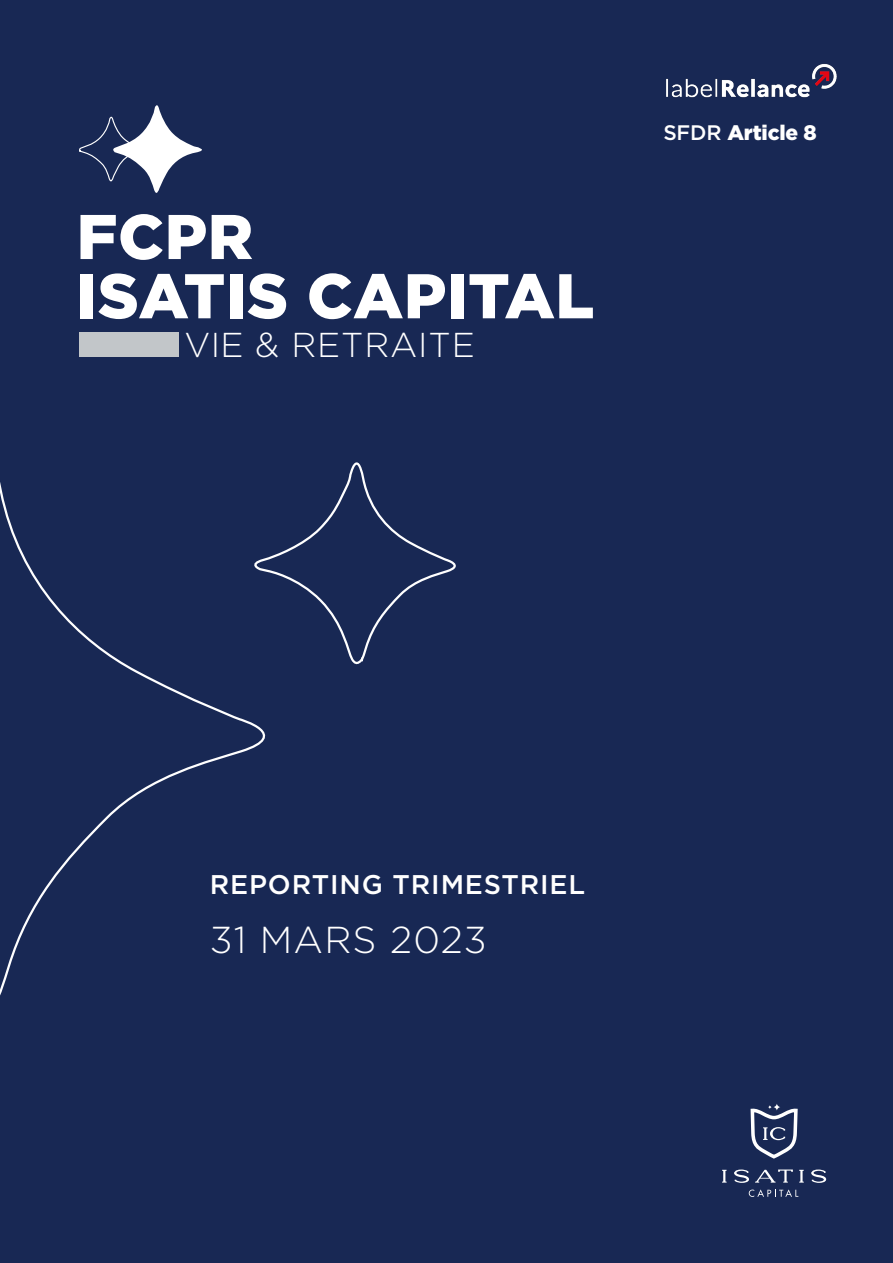
<style>
.page{position:relative;width:893px;height:1263px;background:#182854}
.page>*{position:absolute;margin:0;border:0;box-sizing:border-box;transform-origin:0 0}
.t1{font:900 63px/59.2px "Gotham HTF";letter-spacing:.01em;color:#fff}
.t2{font:300 37.5px "Gotham HTF";letter-spacing:.03em;color:#fff}
.t3{font:300 34.5px "Gotham HTF";letter-spacing:.025em;color:#fff}
.t4{font:500 27px "Gotham HTF";letter-spacing:.03em;color:#fff}
.t5{font:900 21px "Gotham HTF";letter-spacing:-.01em;color:#fff}
.s1{font-weight:500}
</style>
<div class="page">
<svg style="left:0;top:482px;width:266px;height:514px"></svg>
<svg style="left:248px;top:462px;width:208px;height:206px"></svg>
<svg style="left:79px;top:105px;width:123px;height:88px"></svg>
<div style="left:80px;top:332px;width:99px;height:24px;background:#c2c6c9"></div>
<svg style="left:734px;top:1169px;width:15px;height:14px"></svg>
<svg style="left:722px;top:1170px;width:5px;height:12px"></svg>
<svg style="left:755px;top:1169px;width:38px;height:13px"></svg>
<svg style="left:799px;top:1170px;width:5px;height:12px"></svg>
<svg style="left:811px;top:1169px;width:15px;height:14px"></svg>
<svg style="left:749px;top:1189px;width:49px;height:8px"></svg>
<svg style="left:750px;top:1105px;width:48px;height:54px"></svg>
<svg style="left:773px;top:1103px;width:7px;height:7px"></svg>
<img style="left:666px;top:64px;width:171px;height:34px">
<h1 class="t1" style="left:77px;top:206px;width:519px">FCPR<br>ISATIS CAPITAL</h1>
<p class="t3" style="left:185px;top:326px;width:292px">VIE &amp; RETRAITE</p>
<p class="t5" style="left:663px;top:121px;width:155px"><span class="s1">SFDR</span> Article 8</p>
<p class="t4" style="left:210px;top:869px;width:377px">REPORTING TRIMESTRIEL</p>
<p class="t2" style="left:210px;top:919px;width:278px">31 MARS 2023</p>
</div>
